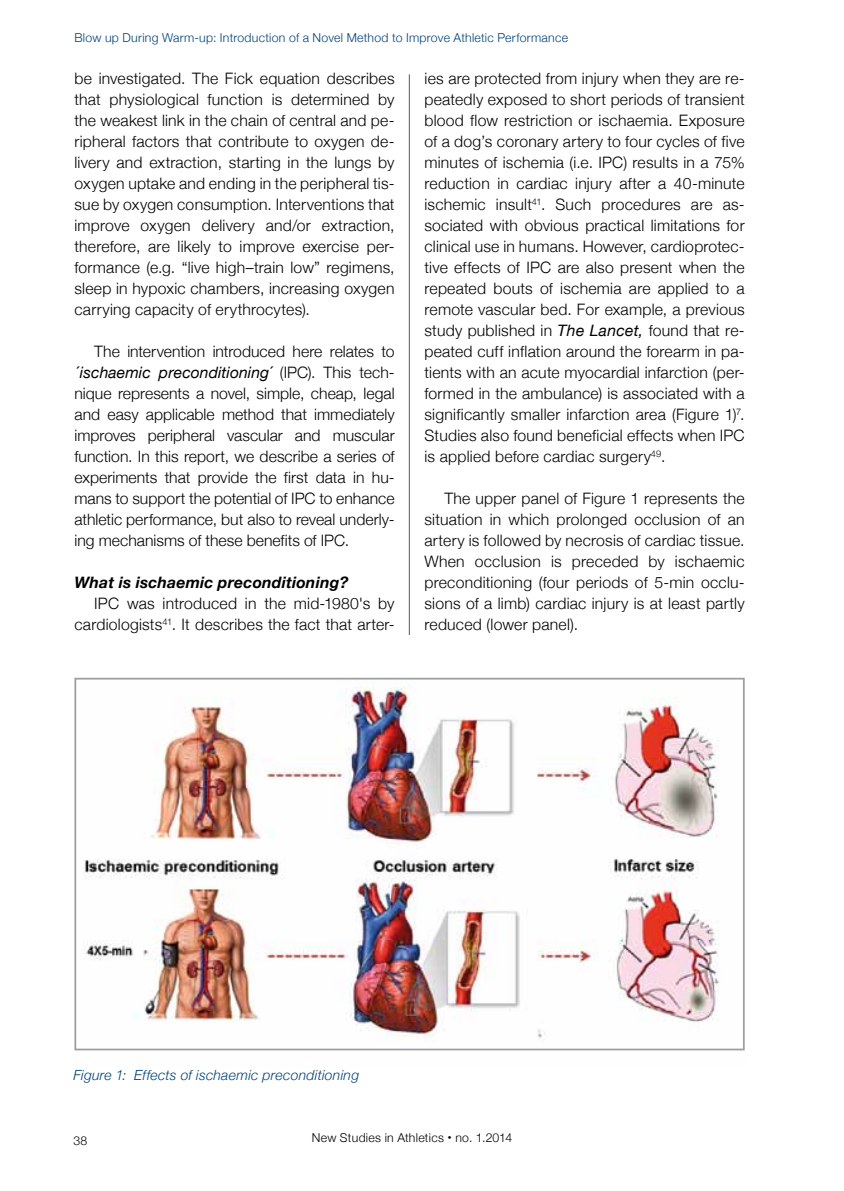
<style>
.page{position:relative;width:844px;height:1191px;background:#fff}
.page>*{position:absolute;margin:0;border:0;box-sizing:border-box;transform-origin:0 0}
.t1{font:300 15.75px/21px "Helvetica Neue";letter-spacing:.015em;color:#000;text-align:justify}
.t2{font:italic 700 15.75px "Helvetica Neue";letter-spacing:.015em;color:#000}
.t3{font:italic 300 14px "Helvetica Neue";letter-spacing:.02em;color:#004178}
.t4{font:300 12.25px "Helvetica Neue";letter-spacing:.025em;color:#004178}
.t5{font:300 12.25px "Helvetica Neue";letter-spacing:.02em;color:#000}
.s1{font-weight:400;font-style:italic}
.s2{font-weight:700;font-size:15.75px}
</style>
<div class="page">
<hr style="left:409px;top:74px;width:1px;height:1017px;background:#58585a">
<div style="left:73px;top:1067px;width:671px;height:24px;background:#fff"></div>
<div style="left:73px;top:635px;width:671px;height:432px;background:#fff"></div>
<img style="left:74px;top:686px;width:670px;height:365px">
<div style="left:74px;top:678px;width:670px;height:372px;border:2px solid #9c9e9f"></div>
<p class="t4" style="left:74px;top:30px;width:495px">Blow up During Warm-up: Introduction of a Novel Method to Improve Athletic Performance</p>
<p class="t1" style="left:74px;top:68px;width:321px">be investigated. The Fick equation describes that physiological function is determined by the weakest link in the chain of central and pe&shy;ripheral factors that contribute to oxygen de&shy;livery and extraction, starting in the lungs by oxygen uptake and ending in the peripheral tis&shy;sue by oxygen consumption. Interventions that improve oxygen delivery and/or extraction, therefore, are likely to improve exercise per&shy;formance (e.g. “live high–train low” regimens, sleep in hypoxic chambers, increasing oxygen carrying capacity of erythrocytes).</p>
<p class="t1" style="left:74px;top:341px;width:321px;text-indent:20px">The intervention introduced here relates to <span class="s1">´ischaemic preconditioning´</span> (IPC). This tech&shy;nique represents a novel, simple, cheap, legal and easy applicable method that immediately improves peripheral vascular and muscular function. In this report, we describe a series of experiments that provide the first data in hu&shy;mans to support the potential of IPC to enhance athletic performance, but also to reveal underly&shy;ing mechanisms of these benefits of IPC.</p>
<p class="t2" style="left:74px;top:573px;width:275px">What is ischaemic preconditioning?</p>
<p class="t1" style="left:74px;top:592px;width:321px;text-align:right">IPC was introduced in the mid-1980's by cardiologists<sup>41</sup>. It describes the fact that arter-</p>
<p class="t1" style="left:424px;top:68px;width:321px">ies are protected from injury when they are re&shy;peatedly exposed to short periods of transient blood flow restriction or ischaemia. Exposure of a dog’s coronary artery to four cycles of five minutes of ischemia (i.e. IPC) results in a 75% reduction in cardiac injury after a 40-minute ischemic insult<sup>41</sup>. Such procedures are as&shy;sociated with obvious practical limitations for clinical use in humans. However, cardioprotec&shy;tive effects of IPC are also present when the repeated bouts of ischemia are applied to a remote vascular bed. For example, a previous study published in <span class="s1">The Lancet,</span> found that re&shy;peated cuff inflation around the forearm in pa&shy;tients with an acute myocardial infarction (per&shy;formed in the ambulance) is associated with a significantly smaller infarction area (Figure 1)<sup>7</sup>.<br>Studies also found beneficial effects when IPC is applied before cardiac surgery<sup>49</sup>.</p>
<p class="t1" style="left:424px;top:488px;width:321px;text-indent:20px">The upper panel of Figure 1 represents the situation in which prolonged occlusion of an artery is followed by necrosis of cardiac tissue.<br>When occlusion is preceded by ischaemic preconditioning (four periods of 5-min occlu&shy;sions of a limb) cardiac injury is at least partly reduced (lower panel).</p>
<p class="t3" style="left:73px;top:1067px;width:287px">Figure 1: Effects of ischaemic preconditioning</p>
<p class="t5" style="left:73px;top:1133px;width:15px">38</p>
<p class="t5" style="left:312px;top:1130px;width:202px">New Studies in Athletics <span class="s2">·</span> no. 1.2014</p>
</div>
